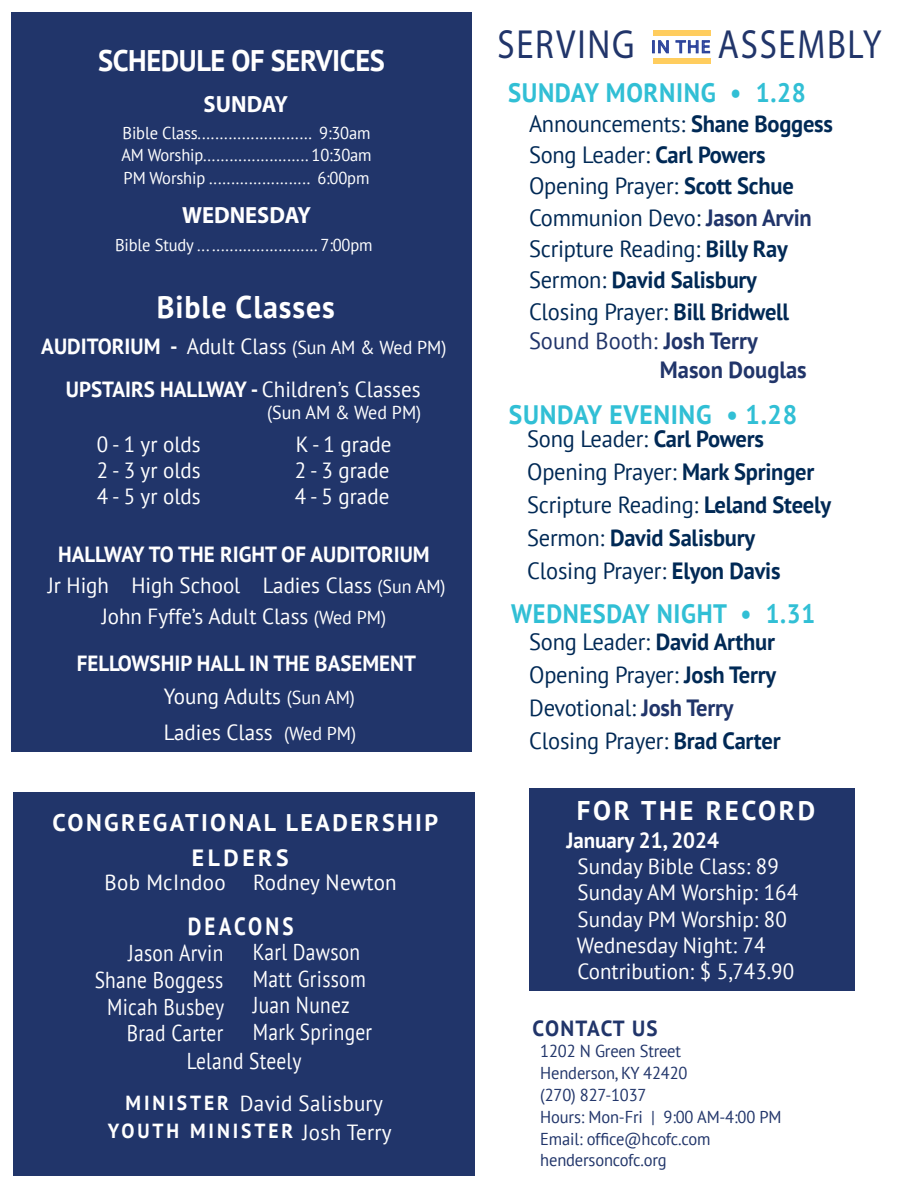
<style>
.page{position:relative;width:918px;height:1188px;background:#fff}
.page>*{position:absolute;margin:0;border:0;box-sizing:border-box;transform-origin:0 0}
.t1{font:40.8px "The Bold Font";letter-spacing:.05em;color:#21356a;scale:.85 1}
.t2{font:700 31.35px "PT Sans";letter-spacing:.03em;color:#fff;scale:.96 1}
.t3{font:700 29.7px "PT Sans";letter-spacing:-.015em;color:#fff;scale:.96 1}
.t4{font:700 27px "PT Sans";letter-spacing:.1em;color:#fff}
.t5{font:700 26.55px "PT Sans";letter-spacing:.025em;color:#31bfd5;scale:.92 1}
.t6{font:700 26.55px "PT Sans";letter-spacing:.025em;color:#31bfd5;scale:.93 1}
.t7{font:700 26.55px "PT Sans";letter-spacing:.025em;color:#31bfd5;scale:.96 1}
.t8{font:700 24.9px "PT Sans";letter-spacing:.15em;color:#fff;scale:.85 1}
.t9{font:700 24px "PT Sans";letter-spacing:.1em;color:#fff}
.t10{font:23.55px/32.8px "PT Sans";letter-spacing:-.01em;color:#002955;scale:.96 1}
.t11{font:700 23.55px "PT Sans";letter-spacing:-.01em;color:#002955;scale:.96 1}
.t12{font:23.55px "PT Sans";color:#21356a;scale:.96 1}
.t13{font:700 23.55px "Myriad Pro";color:#fff;scale:.96 1}
.t14{font:700 23.55px "PT Sans";color:#21356a;scale:.96 1}
.t15{font:700 23.55px "PT Sans";letter-spacing:.15em;color:#fff}
.t16{font:22.95px/26.8px "PT Sans";letter-spacing:.015em;color:#fff;text-align:right;scale:.85 1}
.t17{font:21.9px/26.2px "PT Sans";color:#fff;text-align:center;scale:.96 1}
.t18{font:700 21.9px/32.8px "PT Sans";color:#fff;scale:.96 1}
.t19{font:700 21.9px "PT Sans";letter-spacing:.035em;color:#21356a;scale:.96 1}
.t20{font:700 20.4px "PT Sans";letter-spacing:.15em;color:#fff;scale:.96 1}
.t21{font:18.75px "PT Sans";color:#fff;scale:.96 1}
.t22{font:17.85px "The Light Font";color:#2c439b;scale:1.06 1}
.t23{font:17.25px/22.6px "PT Sans";letter-spacing:-.01em;color:#fff;text-align:justify;scale:.96 1}
.t24{font:17.25px/21.9px "PT Sans";letter-spacing:-.01em;color:#21356a;scale:.96 1}
.s1{font-weight:700;font-size:21.9px}
.s2{font-size:21.9px}
.s3{font-weight:700}
.s4{font-size:18.75px}
.s5{font-weight:400}
.s6{font-weight:400;font-size:18.75px}
.s7{font-weight:700;font-size:20.4px}
.s8{font-weight:400;font-size:21.9px}
.s9{font-weight:700;color:#21356a}
</style>
<div class="page">
<div style="left:529px;top:788px;width:326px;height:203px;background:#21356a"></div>
<div style="left:12px;top:12px;width:460px;height:740px;background:#21356a"></div>
<div style="left:13px;top:792px;width:462px;height:384px;background:#21356a"></div>
<svg style="left:652px;top:40px;width:17px;height:14px"></svg>
<svg style="left:675px;top:40px;width:36px;height:14px"></svg>
<div style="left:653px;top:58px;width:57px;height:5px;background:#ffcd5e"></div>
<div style="left:653px;top:30px;width:57px;height:5px;background:#ffcd5e"></div>
<h3 class="t3" style="left:98px;top:41px;width:300px">SCHEDULE OF SERVICES</h3>
<p class="t13" style="left:204px;top:89px;width:90px">SUNDAY</p>
<p class="t23" style="left:121px;top:121px;width:262px">Bible Class.......................... 9:30am AM Worship........................ 10:30am PM Worship ....................... 6:00pm</p>
<p class="t13" style="left:182px;top:199px;width:136px">WEDNESDAY</p>
<p class="t23" style="left:115px;top:233px;width:270px">Bible Study ... ........................ 7:00pm</p>
<h2 class="t2" style="left:157px;top:286px;width:187px">Bible Classes</h2>
<p class="t21" style="left:41px;top:336px;width:424px"><span class="s1">AUDITORIUM -</span> <span class="s2">Adult Class</span> (Sun AM &amp; Wed PM)</p>
<p class="t17" style="left:66px;top:376px;width:371px"><span class="s3">UPSTAIRS HALLWAY -</span> Children’s Classes</p>
<p class="t21" style="left:267px;top:401px;width:162px">(Sun AM &amp; Wed PM)</p>
<p class="t17" style="left:97px;top:431px;width:109px">0 - 1 yr olds</p>
<p class="t17" style="left:296px;top:431px;width:101px">K - 1 grade</p>
<p class="t17" style="left:97px;top:457px;width:109px">2 - 3 yr olds</p>
<p class="t17" style="left:295px;top:457px;width:100px">2 - 3 grade</p>
<p class="t17" style="left:97px;top:483px;width:109px">4 - 5 yr olds</p>
<p class="t17" style="left:295px;top:483px;width:100px">4 - 5 grade</p>
<p class="t17" style="left:48px;top:538px;width:416px;line-height:31.3px"><span class="s3">HALLWAY TO THE RIGHT OF AUDITORIUM<br></span>Jr High High School Ladies Class <span class="s4">(Sun AM)<br></span>John Fyffe’s Adult Class <span class="s4">(Wed PM)</span></p>
<p class="t18" style="left:164px;top:646px;width:264px;text-indent:-87px">FELLOWSHIP HALL IN THE BASEMENT<br><span class="s5">Young Adults</span> <span class="s6">(Sun AM)</span></p>
<p class="t17" style="left:164px;top:719px;width:202px">Ladies Class <span class="s4">(Wed PM)</span></p>
<p class="t9" style="left:53px;top:806px;width:387px">CONGREGATIONAL LEADERSHIP</p>
<p class="t15" style="left:192px;top:842px;width:98px">ELDERS</p>
<p class="t17" style="left:105px;top:868px;width:306px">Bob McIndoo Rodney Newton</p>
<p class="t8" style="left:188px;top:909px;width:126px">DEACONS</p>
<p class="t16" style="left:95px;top:939px;width:154px">Jason Arvin<br>Shane Boggess<br>Micah Busbey<br>Brad Carter</p>
<p class="t16" style="left:253px;top:938px;width:142px;text-align:left">Karl Dawson<br>Matt Grissom<br>Juan Nunez<br>Mark Springer</p>
<p class="t16" style="left:187px;top:1047px;width:137px">Leland Steely</p>
<p class="t17" style="left:126px;top:1090px;width:270px"><span class="s7">MINISTER</span> David Salisbury</p>
<p class="t20" style="left:108px;top:1117px;width:297px">YOUTH MINISTER <span class="s8">Josh Terry</span></p>
<h1 class="t1" style="left:498px;top:19px;width:162px">SERVING</h1>
<p class="t22" style="left:651px;top:36px;width:57px">IN THE</p>
<h1 class="t1" style="left:718px;top:19px;width:194px">ASSEMBLY</h1>
<p class="t6" style="left:508px;top:75px;width:322px">SUNDAY MORNING • 1.28</p>
<p class="t10" style="left:529px;top:107px;width:318px">Announcements: <span class="s3">Shane Boggess</span></p>
<p class="t10" style="left:529px;top:138px;width:248px">Song Leader: <span class="s3">Carl Powers</span></p>
<p class="t10" style="left:529px;top:169px;width:277px">Opening Prayer: <span class="s3">Scott Schue</span></p>
<p class="t10" style="left:529px;top:200px;width:296px">Communion Devo: <span class="s9">Jason Arvin</span></p>
<p class="t10" style="left:529px;top:232px;width:271px">Scripture Reading: <span class="s3">Billy Ray</span></p>
<p class="t11" style="left:529px;top:264px;width:239px"><span class="s5">Sermon:</span> David Salisbury</p>
<p class="t10" style="left:529px;top:294px;width:273px">Closing Prayer: <span class="s3">Bill Bridwell</span></p>
<p class="t12" style="left:529px;top:326px;width:240px">Sound Booth: <span class="s3">Josh Terry</span></p>
<p class="t14" style="left:660px;top:354px;width:154px">Mason Douglas</p>
<p class="t7" style="left:509px;top:397px;width:302px">SUNDAY EVENING • 1.28</p>
<p class="t10" style="left:527px;top:422px;width:318px">Song Leader: <span class="s3">Carl Powers<br></span>Opening Prayer: <span class="s3">Mark Springer<br></span>Scripture Reading: <span class="s3">Leland Steely<br></span>Sermon: <span class="s3">David Salisbury<br></span>Closing Prayer: <span class="s3">Elyon Davis</span></p>
<p class="t5" style="left:511px;top:596px;width:332px">WEDNESDAY NIGHT • 1.31</p>
<p class="t10" style="left:529px;top:625px;width:263px">Song Leader: <span class="s3">David Arthur<br></span>Opening Prayer: <span class="s3">Josh Terry<br></span>Devotional: <span class="s9">Josh Terry<br></span>Closing Prayer: <span class="s3">Brad Carter</span></p>
<p class="t4" style="left:577px;top:792px;width:240px">FOR THE RECORD</p>
<p class="t18" style="left:566px;top:823px;width:161px">January 21, 2024</p>
<p class="t17" style="left:577px;top:853px;width:232px;text-align:left">Sunday Bible Class: 89<br>Sunday AM Worship: 164<br>Sunday PM Worship: 80<br>Wednesday Night: 74<br>Contribution: $ 5,743.90</p>
<p class="t18" style="left:607px;top:824px;width:179px">November 27, 2022</p>
<p class="t17" style="left:608px;top:858px;width:177px">Sunday Bible Class:</p>
<p class="t17" style="left:581px;top:883px;width:233px">Sunday AM Worship: 176</p>
<p class="t17" style="left:587px;top:909px;width:221px">Sunday PM Worship: 70</p>
<p class="t17" style="left:596px;top:934px;width:201px">Tuesday PM Class: 71</p>
<p class="t17" style="left:621px;top:959px;width:192px">ribution: $ 6,222.79</p>
<p class="t19" style="left:533px;top:1013px;width:132px">CONTACT US</p>
<p class="t24" style="left:540px;top:1039px;width:253px">1202 N Green Street<br>Henderson, KY 42420<br>(270) 827-1037<br>Hours: Mon-Fri | 9:00 AM-4:00 PM<br>Email: office@hcofc.com hendersoncofc.org</p>
</div>
